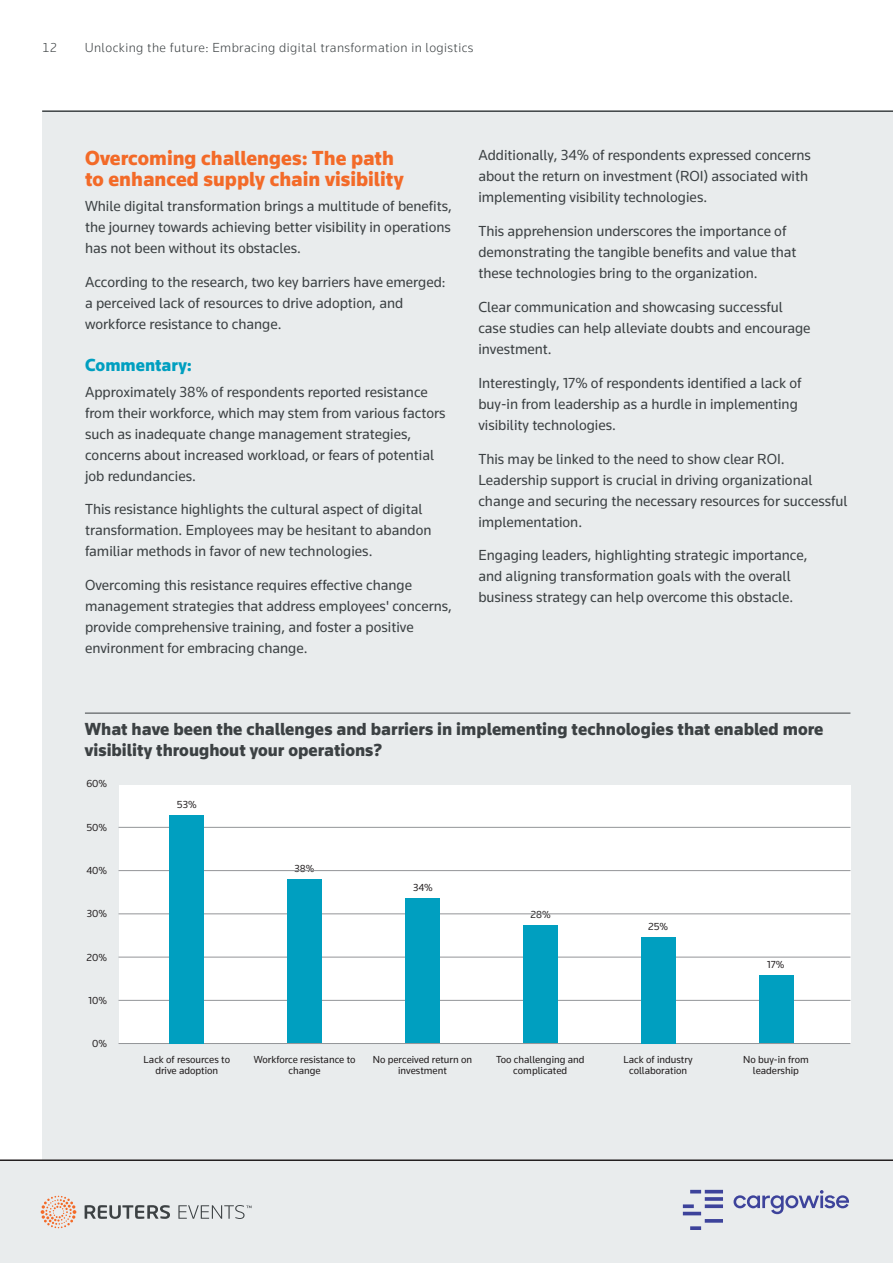
<style>
.page{position:relative;width:893px;height:1263px;background:#fff}
.page>*{position:absolute;margin:0;border:0;box-sizing:border-box;transform-origin:0 0}
.Subhead1{font:900 21px/21px "Knowledge 2017";color:#f36a28}
.Chart_title{font:900 18px/21px "Knowledge 2017";color:#3c4143}
.Subhead2{font:900 18px "Knowledge 2017";color:#009fc0}
.Body{font:15px/21px "Knowledge 2017";color:#3c4143}
.t1{font:300 13.5px "Knowledge 2017 TF";letter-spacing:.03em;color:#3c4143}
.Annotation{font:10.5px/10.5px "Knowledge 2017";color:#231f20;text-align:center}
</style>
<div class="page">
<div style="left:42px;top:112px;width:851px;height:1149px;background:#e9eced"></div>
<hr style="left:42px;top:110px;width:851px;height:2px;background:#3c4143">
<div style="left:0;top:1161px;width:893px;height:102px;background:#e9eced"></div>
<svg style="left:733px;top:1190px;width:116px;height:24px"></svg>
<svg style="left:705px;top:1219px;width:18px;height:4px"></svg>
<hr style="left:683px;top:1212px;width:18px;height:3px;background:#3d439b">
<svg style="left:705px;top:1204px;width:18px;height:4px"></svg>
<svg style="left:705px;top:1197px;width:18px;height:4px"></svg>
<hr style="left:705px;top:1190px;width:18px;height:3px;background:#3d439b">
<svg style="left:690px;top:1226px;width:11px;height:4px"></svg>
<svg style="left:683px;top:1204px;width:11px;height:4px"></svg>
<svg style="left:690px;top:1190px;width:11px;height:3px"></svg>
<svg style="left:85px;top:1205px;width:166px;height:14px"></svg>
<svg style="left:41px;top:1196px;width:35px;height:32px"></svg>
<hr style="left:0;top:1159px;width:893px;height:2px;background:#231f20">
<div style="left:119px;top:785px;width:731px;height:259px;background:#fff"></div>
<hr style="left:85px;top:713px;width:765px;height:1px;background:#3c4143">
<hr style="left:119px;top:1043px;width:731px;height:1px;background:#939598">
<hr style="left:119px;top:827px;width:731px;height:1px;background:#939598">
<hr style="left:119px;top:870px;width:731px;height:1px;background:#939598">
<hr style="left:119px;top:957px;width:731px;height:1px;background:#939598">
<hr style="left:119px;top:913px;width:731px;height:1px;background:#939598">
<hr style="left:119px;top:1000px;width:731px;height:1px;background:#939598">
<div style="left:169px;top:815px;width:35px;height:228px;background:#009fc0"></div>
<div style="left:523px;top:925px;width:35px;height:118px;background:#009fc0"></div>
<div style="left:287px;top:879px;width:35px;height:164px;background:#009fc0"></div>
<div style="left:641px;top:937px;width:35px;height:106px;background:#009fc0"></div>
<div style="left:405px;top:898px;width:35px;height:145px;background:#009fc0"></div>
<div style="left:759px;top:976px;width:35px;height:67px;background:#009fc0"></div>
<p class="t1" style="left:42px;top:39px;width:17px">12</p>
<p class="t1" style="left:85px;top:39px;width:390px">Unlocking the future: Embracing digital transformation in logistics</p>
<p class="Subhead1" style="left:85px;top:147px;width:320px">Overcoming challenges: The path to enhanced supply chain visibility</p>
<p class="Body" style="left:85px;top:196px;width:368px;text-align:justify">While digital transformation brings a multitude of benefits, the journey towards achieving better visibility in operations has not been without its obstacles.</p>
<p class="Body" style="left:85px;top:271px;width:362px">According to the research, two key barriers have emerged: a perceived lack of resources to drive adoption, and workforce resistance to change.</p>
<p class="Subhead2" style="left:85px;top:354px;width:109px">Commentary:</p>
<p class="Body" style="left:85px;top:381px;width:362px">Approximately 38% of respondents reported resistance from their workforce, which may stem from various factors such as inadequate change management strategies, concerns about increased workload, or fears of potential job redundancies.</p>
<p class="Body" style="left:85px;top:499px;width:348px">This resistance highlights the cultural aspect of digital transformation. Employees may be hesitant to abandon familiar methods in favor of new technologies.</p>
<p class="Body" style="left:85px;top:574px;width:368px">Overcoming this resistance requires effective change management strategies that address employees' concerns, provide comprehensive training, and foster a positive environment for embracing change.</p>
<p class="Body" style="left:478px;top:145px;width:334px">Additionally, 34% of respondents expressed concerns about the return on investment (ROI) associated with implementing visibility technologies.</p>
<p class="Body" style="left:478px;top:220px;width:319px">This apprehension underscores the importance of demonstrating the tangible benefits and value that these technologies bring to the organization.</p>
<p class="Body" style="left:478px;top:296px;width:334px">Clear communication and showcasing successful case studies can help alleviate doubts and encourage investment.</p>
<p class="Body" style="left:478px;top:372px;width:325px">Interestingly, 17% of respondents identified a lack of buy i n- from leadership as a hurdle in implementing visibility technologies.</p>
<p class="Body" style="left:478px;top:448px;width:371px">This may be linked to the need to show clear ROI.<br>Leadership support is crucial in driving organizational change and securing the necessary resources for successful implementation.</p>
<p class="Body" style="left:478px;top:544px;width:331px">Engaging leaders, highlighting strategic importance, and aligning transformation goals with the overall business strategy can help overcome this obstacle.</p>
<p class="Chart_title" style="left:85px;top:718px;width:740px">What have been the challenges and barriers in implementing technologies that enabled more visibility throughout your operations?</p>
<p class="Annotation" style="left:86px;top:778px;width:22px">60%</p>
<p class="Annotation" style="left:86px;top:822px;width:22px">50%</p>
<p class="Annotation" style="left:86px;top:865px;width:22px">40%</p>
<p class="Annotation" style="left:87px;top:908px;width:22px">30%</p>
<p class="Annotation" style="left:87px;top:952px;width:22px">20%</p>
<p class="Annotation" style="left:89px;top:995px;width:20px">10%</p>
<p class="Annotation" style="left:92px;top:1038px;width:16px">0%</p>
<p class="Annotation" style="left:177px;top:799px;width:21px">53%</p>
<p class="Annotation" style="left:295px;top:863px;width:21px">38%</p>
<p class="Annotation" style="left:413px;top:882px;width:21px">34%</p>
<p class="Annotation" style="left:530px;top:909px;width:22px">28%</p>
<p class="Annotation" style="left:648px;top:921px;width:21px">25%</p>
<p class="Annotation" style="left:767px;top:959px;width:19px">17%</p>
<p class="Annotation" style="left:144px;top:1054px;width:88px">Lack of resources to drive adoption</p>
<p class="Annotation" style="left:254px;top:1054px;width:103px">Workforce resistance to change</p>
<p class="Annotation" style="left:373px;top:1054px;width:101px">No perceived return on investment</p>
<p class="Annotation" style="left:496px;top:1054px;width:90px">Too challenging and complicated</p>
<p class="Annotation" style="left:743px;top:1054px;width:67px">No buy i n- from leadership</p>
<p class="Annotation" style="left:623px;top:1054px;width:71px">Lack of industry collaboration</p>
</div>
